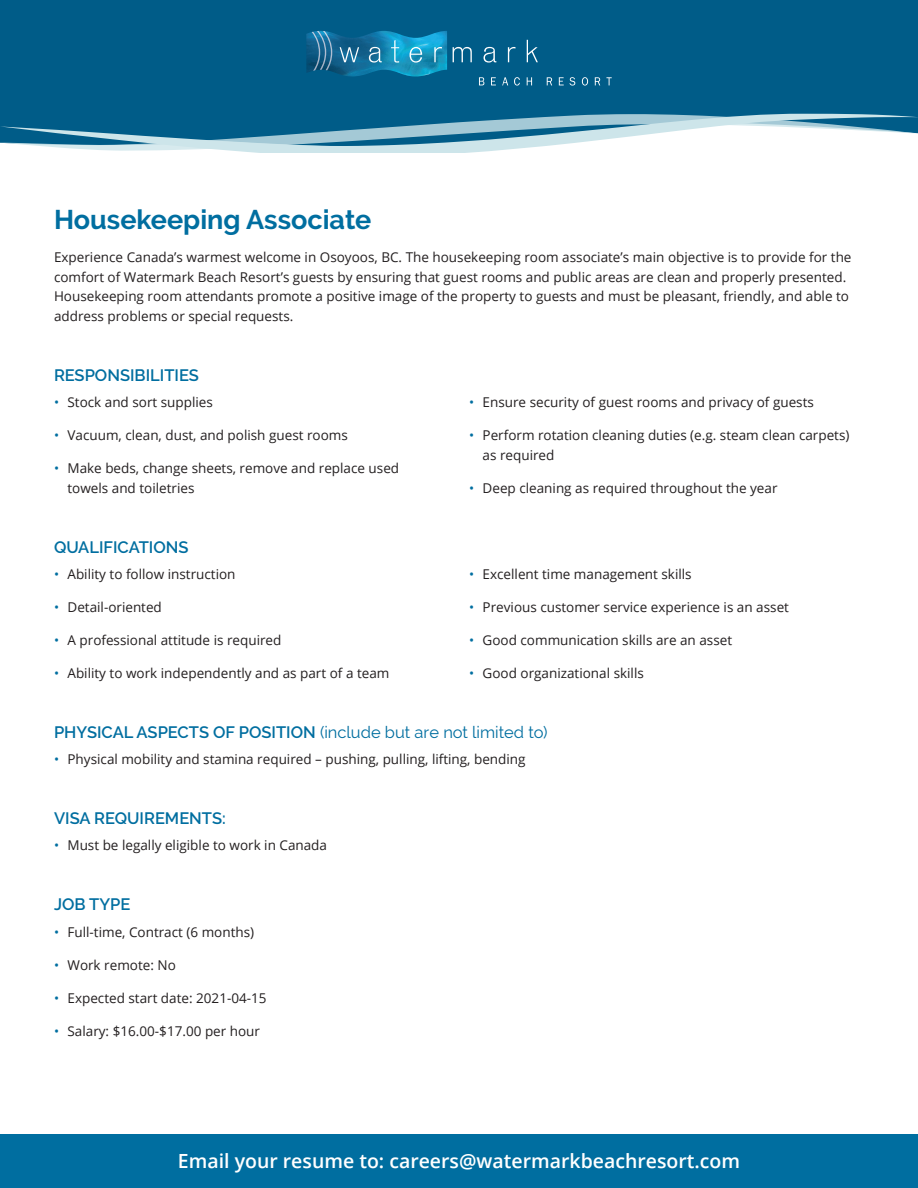
<style>
.page{position:relative;width:918px;height:1188px;background:#fff}
.page>*{position:absolute;margin:0;border:0;box-sizing:border-box;transform-origin:0 0}
.Main_Title{font:700 27px "Raleway";color:#006ea0}
.Body{font:600 19.5px "Open Sans";color:#fff}
.t1{font:18px "Minion Pro";letter-spacing:.005em;color:#fff}
.Subtitle{font:600 16.5px "Raleway";color:#006ea0}
.Subtitle-2{font:16.5px "Raleway";color:#006ea0}
.Body-2{font:13.5px/19.5px "Open Sans";color:#231f20}
.s1{color:#006ea0}
.s2{font-weight:600}
</style>
<div class="page">
<div style="left:0;top:0;width:918px;height:106px;background:#005c88"></div>
<svg style="left:0;top:106px;width:918px;height:47px"></svg>
<div style="left:0;top:1134px;width:918px;height:54px;background:#006ea0"></div>
<img style="left:306px;top:31px;width:27px;height:45px">
<img style="left:326px;top:31px;width:6px;height:39px">
<img style="left:317px;top:31px;width:9px;height:39px">
<img style="left:312px;top:32px;width:8px;height:39px">
<svg style="left:333px;top:23px;width:255px;height:73px;background:#0d6a95"></svg>
<svg style="left:595px;top:77px;width:5px;height:8px"></svg>
<svg style="left:606px;top:77px;width:6px;height:8px"></svg>
<p class="Main_Title" style="left:54px;top:204px;width:319px">Housekeeping Associate</p>
<p class="Body-2" style="left:54px;top:247px;width:799px">Experience Canada’s warmest welcome in Osoyoos, BC. The housekeeping room associate’s main objective is to provide for the comfort of Watermark Beach Resort’s guests by ensuring that guest rooms and public areas are clean and properly presented.<br>Housekeeping room attendants promote a positive image of the property to guests and must be pleasant, friendly, and able to address problems or special requests.</p>
<p class="Subtitle" style="left:54px;top:366px;width:146px">RESPONSIBILITIES</p>
<p class="Body-2" style="left:54px;top:392px;width:160px"><span class="s1">•</span> Stock and sort supplies</p>
<p class="Body-2" style="left:54px;top:425px;width:295px"><span class="s1">•</span> Vacuum, clean, dust, and polish guest rooms</p>
<p class="Body-2" style="left:68px;top:458px;width:333px;text-indent:-14px"><span class="s1">•</span> Make beds, change sheets, remove and replace used towels and toiletries</p>
<p class="Subtitle" style="left:54px;top:537px;width:136px">QUALIFICATIONS</p>
<p class="Body-2" style="left:54px;top:564px;width:183px"><span class="s1">•</span> Ability to follow instruction</p>
<p class="Body-2" style="left:54px;top:597px;width:109px"><span class="s1">•</span> Detail-oriented</p>
<p class="Body-2" style="left:54px;top:630px;width:229px"><span class="s1">•</span> A professional attitude is required</p>
<p class="Body-2" style="left:54px;top:663px;width:337px"><span class="s1">•</span> Ability to work independently and as part of a team</p>
<p class="Body-2" style="left:469px;top:392px;width:346px"><span class="s1">•</span> Ensure security of guest rooms and privacy of guests</p>
<p class="Body-2" style="left:483px;top:425px;width:368px;text-indent:-14px"><span class="s1">•</span> Perform rotation cleaning duties (e.g. steam clean carpets) as required</p>
<p class="Body-2" style="left:469px;top:478px;width:310px"><span class="s1">•</span> Deep cleaning as required throughout the year</p>
<p class="Body-2" style="left:469px;top:564px;width:224px"><span class="s1">•</span> Excellent time management skills</p>
<p class="Body-2" style="left:469px;top:597px;width:321px"><span class="s1">•</span> Previous customer service experience is an asset</p>
<p class="Body-2" style="left:469px;top:630px;width:265px"><span class="s1">•</span> Good communication skills are an asset</p>
<p class="Body-2" style="left:469px;top:663px;width:176px"><span class="s1">•</span> Good organizational skills</p>
<p class="Subtitle-2" style="left:54px;top:723px;width:495px"><span class="s2">PHYSICAL ASPECTS OF POSITION</span> (include but are not limited to)</p>
<p class="Body-2" style="left:54px;top:749px;width:473px"><span class="s1">•</span> Physical mobility and stamina required – pushing, pulling, lifting, bending</p>
<p class="Subtitle" style="left:54px;top:809px;width:173px">VISA REQUIREMENTS:</p>
<p class="Body-2" style="left:54px;top:835px;width:275px"><span class="s1">•</span> Must be legally eligible to work in Canada</p>
<p class="Subtitle" style="left:54px;top:895px;width:78px">JOB TYPE</p>
<p class="Body-2" style="left:54px;top:922px;width:202px"><span class="s1">•</span> Full-time, Contract (6 months)</p>
<p class="Body-2" style="left:54px;top:955px;width:123px"><span class="s1">•</span> Work remote: No</p>
<p class="Body-2" style="left:54px;top:988px;width:214px"><span class="s1">•</span> Expected start date: 2021-04-15</p>
<p class="Body-2" style="left:54px;top:1021px;width:208px"><span class="s1">•</span> Salary: $16.00-$17.00 per hour</p>
<p class="t1" style="left:174px;top:1148px;width:572px">watermarkbeachresort.com | 250-495-5508 | dine@watermarkbeachresort.com</p>
<p class="Body" style="left:178px;top:1147px;width:564px">Email your resume to: careers@watermarkbeachresort.com</p>
</div>
